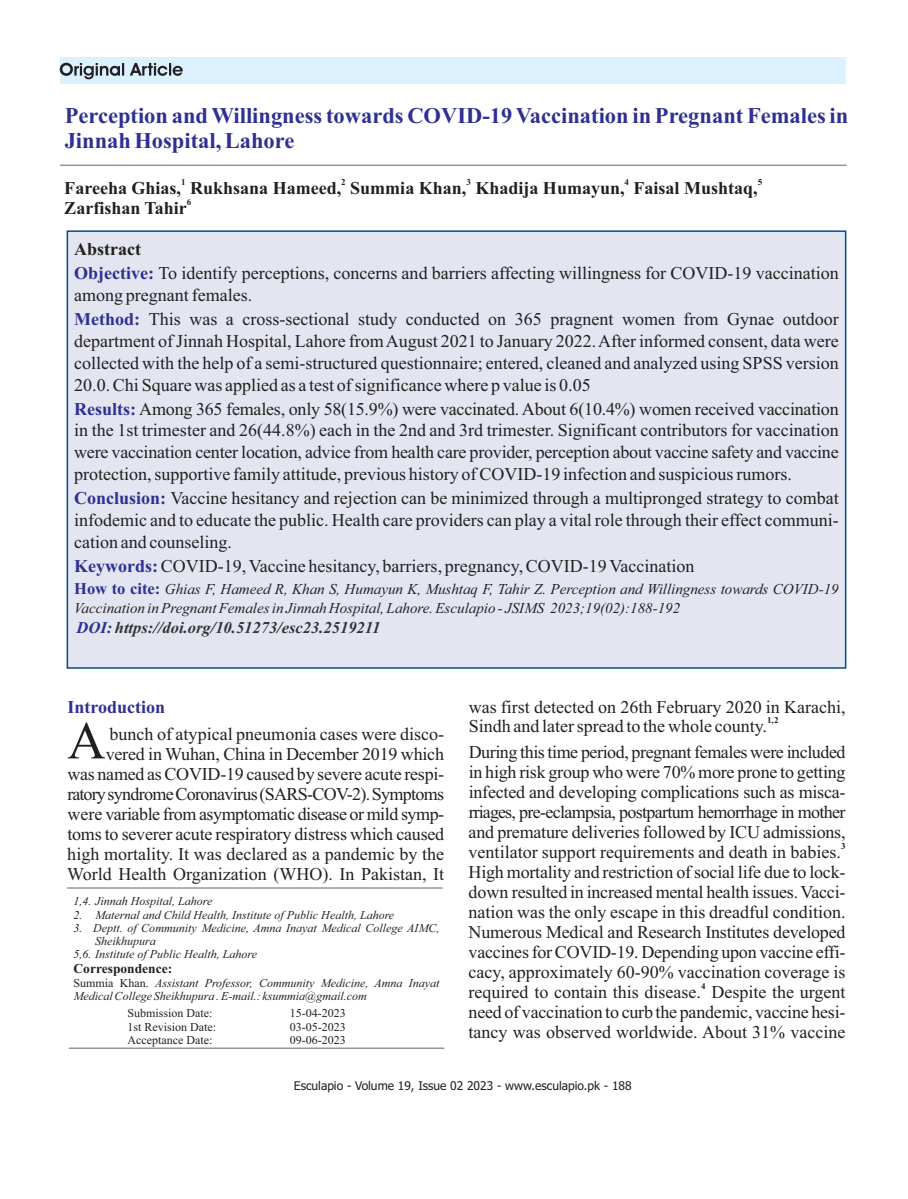
<style>
.page{position:relative;width:908px;height:1199px;background:#fff}
.page>*{position:absolute;margin:0;border:0;box-sizing:border-box;transform-origin:0 0}
.t1{font:53.1px "Times New Roman";color:#231f20}
.t2{font:700 22.5px/24.9px "Times New Roman";color:#2e3092}
.t3{font:18px/20px "Times New Roman";color:#231f20;text-align:justify}
.t4{font:18px/26px "Times New Roman";letter-spacing:-.025em;color:#231f20}
.t5{font:700 18px "Times New Roman";color:#231f20}
.t6{font:700 18px "Times New Roman";color:#2e3092}
.t7{font:italic 700 16.5px "Times New Roman";color:#333}
.t8{font:italic 15px/18.6px "Times New Roman";color:#231f20}
.t9{font:700 13.5px "Times New Roman";color:#231f20}
.t10{font:italic 12px/13.4px "Times New Roman";color:#231f20}
.t11{font:12px "Times New Roman";color:#231f20}
.t12{font:12px "Tahoma";color:#231f20}
.t13{font:700 9px "Times New Roman";color:#231f20}
.s1{font-weight:700}
.s2{font-weight:700;color:#2e3092}
.s3{font-weight:700;font-style:normal;font-size:16.5px;color:#2e3092}
.s4{color:#2e3092}
.s5{font-style:normal}
</style>
<div class="page">
<div style="left:60px;top:57px;width:785px;height:26px;background:#dbf1fd"></div>
<hr style="left:60px;top:165px;width:786px;height:1px;background:#949698">
<svg style="left:60px;top:63px;width:123px;height:16px"></svg>
<div style="left:67px;top:231px;width:778px;height:437px;background:#e3e5f0"></div>
<hr style="left:67px;top:887px;width:375px;height:2px;background:#949698">
<hr style="left:69px;top:1047px;width:375px;height:2px;background:#949698">
<p class="t2" style="left:65px;top:106px;width:784px">Perception and Willingness towards COVID-19 Vaccination in Pregnant Females in<br>Jinnah Hospital, Lahore</p>
<p class="t13" style="left:181px;top:179px;width:6px">1</p>
<p class="t13" style="left:341px;top:179px;width:6px">2</p>
<p class="t13" style="left:466px;top:179px;width:6px">3</p>
<p class="t13" style="left:624px;top:179px;width:6px">4</p>
<p class="t13" style="left:757px;top:179px;width:6px">5</p>
<p class="t5" style="left:64px;top:182px;width:694px">Fareeha Ghias, Rukhsana Hameed, Summia Khan, Khadija Humayun, Faisal Mushtaq,</p>
<p class="t13" style="left:187px;top:199px;width:6px">6</p>
<p class="t5" style="left:64px;top:202px;width:124px">Zarfishan Tahir</p>
<p class="t3" style="left:74px;top:239px;width:765px;line-height:23.9px"><span class="s1">Abstract<br></span><span class="s2">Objective:</span> To identify perceptions, concerns and barriers affecting willingness for COVID-19 vaccination</p>
<p class="t3" style="left:74px;top:285px;width:765px;line-height:23.9px">among pregnant females.<br><span class="s2">Method:</span> This was a cross-sectional study conducted on 365 pragnent women from Gynae outdoor</p>
<p class="t3" style="left:74px;top:331px;width:765px;line-height:21.9px">department of Jinnah Hospital, Lahore from August 2021 to January 2022. After informed consent, data were collected with the help of a semi-structured questionnaire; entered, cleaned and analyzed using SPSS version 20.0. Chi Square was applied as a test of significance where p value is 0.05</p>
<p class="t3" style="left:74px;top:399px;width:765px;line-height:21.9px"><span class="s2">Results:</span> Among 365 females, only 58(15.9%) were vaccinated. About 6(10.4%) women received vaccination in the 1st trimester and 26(44.8%) each in the 2nd and 3rd trimester. Significant contributors for vaccination were vaccination center location, advice from health care provider, perception about vaccine safety and vaccine protection, supportive family attitude, previous history of COVID-19 infection and suspicious rumors.</p>
<p class="t3" style="left:74px;top:489px;width:765px;line-height:21.9px"><span class="s2">Conclusion:</span> Vaccine hesitancy and rejection can be minimized through a multipronged strategy to combat infodemic and to educate the public. Health care providers can play a vital role through their effect communi&shy;cation and counseling.</p>
<p class="t3" style="left:74px;top:558px;width:621px"><span class="s2">Keywords:</span> COVID-19, Vaccine hesitancy, barriers, pregnancy, COVID-19 Vaccination</p>
<p class="t8" style="left:74px;top:581px;width:765px"><span class="s3">How to cite:</span> Ghias F, Hameed R, Khan S, Humayun K, Mushtaq F, Tahir Z. Perception and Willingness towards COVID-19<br>Vaccination in Pregnant Females in Jinnah Hospital, Lahore. Esculapio - JSIMS 2023;19(02):188-192</p>
<p class="t7" style="left:77px;top:621px;width:305px"><span class="s4">DOI:</span> https://doi.org/10.51273/esc23.2519211</p>
<p class="t3" style="left:468px;top:698px;width:378px">was first detected on 26th February 2020 in Karachi,</p>
<p class="t13" style="left:766px;top:717px;width:13px">1, 2</p>
<p class="t6" style="left:67px;top:700px;width:99px">Introduction</p>
<h1 class="t1" style="left:67px;top:721px;width:40px">A</h1>
<p class="t4" style="left:468px;top:715px;width:378px">Sindh and later spread to the whole county.<br>During this time period, pregnant females were included</p>
<p class="t3" style="left:468px;top:764px;width:378px">in high risk group who were 70% more prone to getting infected and developing complications such as misca&shy;rriages, pre-eclampsia, postpartum hemorrhage in mother and premature deliveries followed by ICU admissions,</p>
<p class="t13" style="left:840px;top:843px;width:6px">3</p>
<p class="t3" style="left:468px;top:844px;width:378px;text-align:left">ventilator support requirements and death in babies.<br>High mortality and restriction of social life due to lock&shy;down resulted in increased mental health issues.Vacci&shy;nation was the only escape in this dreadful condition.<br>Numerous Medical and Research Institutes developed vaccines for COVID-19. Depending upon vaccine effi&shy;cacy, approximately 60-90% vaccination coverage is</p>
<p class="t13" style="left:700px;top:982px;width:6px">4</p>
<p class="t3" style="left:468px;top:983px;width:378px">required to contain this disease. Despite the urgent need of vaccination to curb the pandemic, vaccine hesi&shy;tancy was observed worldwide. About 31% vaccine</p>
<p class="t3" style="left:67px;top:726px;width:378px;text-align:right">bunch of atypical pneumonia cases were disco&shy;vered in Wuhan, China in December 2019 which<br>was named asCOVID-19 caused by severe acute respi&shy;ratorysyndromeCoronavirus(SARS-COV-2).Symptoms were variable from asymptomatic disease or mild symp&shy;toms to severer acute respiratory distress which caused high mortality. It was declared as a pandemic by the World Health Organization (WHO). In Pakistan, It</p>
<p class="t10" style="left:73px;top:896px;width:140px">1,4. Jinnah Hospital, Lahore</p>
<p class="t10" style="left:73px;top:909px;width:322px">2. Maternal and Child Health, Institute of Public Health, Lahore</p>
<p class="t10" style="left:73px;top:922px;width:367px">3. Deptt. of Community Medicine, Amna Inayat Medical College AIMC,</p>
<p class="t10" style="left:95px;top:935px;width:62px">Sheikhupura</p>
<p class="t10" style="left:73px;top:949px;width:185px">5,6. Institute of Public Health, Lahore</p>
<p class="t9" style="left:73px;top:964px;width:100px">Correspondence:</p>
<p class="t10" style="left:73px;top:977px;width:367px"><span class="s5">Summia Khan.</span> Assistant Professor, Community Medicine, Amna Inayat<br>Medical College Sheikhupura . E-mail.: ksummia@gmail.com</p>
<p class="t11" style="left:127px;top:1009px;width:87px">Submission Date:</p>
<p class="t11" style="left:289px;top:1009px;width:57px">15-04-2023</p>
<p class="t11" style="left:127px;top:1022px;width:90px">1st Revision Date:</p>
<p class="t11" style="left:289px;top:1022px;width:57px">03-05-2023</p>
<p class="t11" style="left:127px;top:1036px;width:86px">Acceptance Date:</p>
<p class="t11" style="left:289px;top:1036px;width:57px">09-06-2023</p>
<p class="t12" style="left:294px;top:1081px;width:339px">Esculapio - Volume 19, Issue 02 2023 - www.esculapio.pk - 188</p>
</div>
